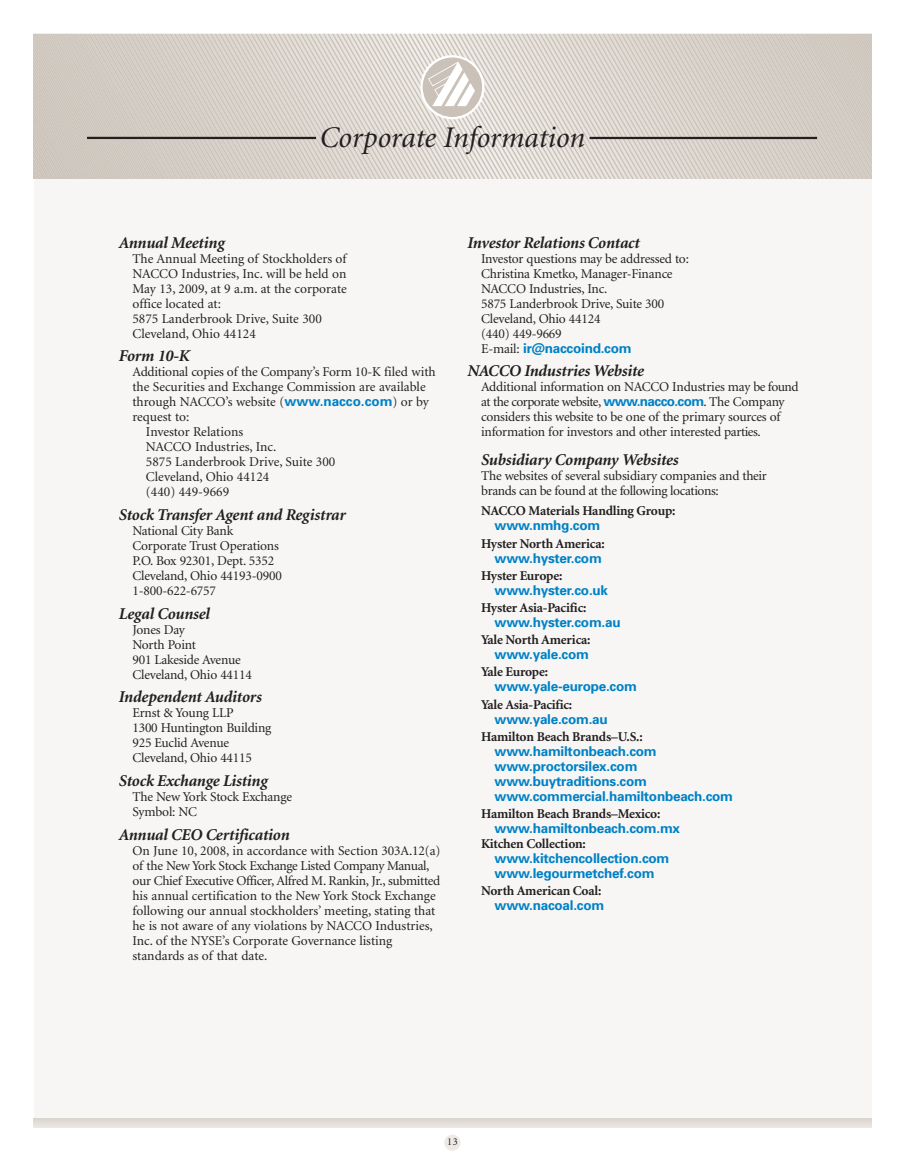
<style>
.page{position:relative;width:905px;height:1175px;background:#fff}
.page>*{position:absolute;margin:0;border:0;box-sizing:border-box;transform-origin:0 0}
.t1{font:italic 30px "Minion";color:#231f20}
.t2{font:italic 700 16.5px "Minion";letter-spacing:-.015em;color:#231f20}
.t3{font:13.5px/15px "Minion";letter-spacing:-.015em;color:#231f20}
.t4{font:700 13.5px/15px "Univers";letter-spacing:-.015em;color:#0081c6}
.t5{font:700 13.5px "Minion";letter-spacing:-.015em;color:#231f20}
.t6{font:10.5px "Minion";color:#231f20}
.s1{font-family:"Univers";font-weight:700;color:#0081c6}
.s2{font-family:"Minion";font-weight:400;color:#231f20}
</style>
<div class="page">
<div style="left:34px;top:34px;width:837px;height:1093px;background:#f7f6f4"></div>
<hr style="left:34px;top:1118px;width:837px;height:3px;background:#d3ccc4">
<hr style="left:34px;top:1120px;width:837px;height:3px;background:#d9d3cb">
<hr style="left:34px;top:1122px;width:837px;height:3px;background:#dfd9d2">
<hr style="left:34px;top:1123px;width:837px;height:3px;background:#e1dcd6">
<hr style="left:34px;top:1124px;width:837px;height:3px;background:#e5dfd9">
<hr style="left:34px;top:1126px;width:837px;height:1px;background:#eae5e0">
<div style="left:444px;top:1134px;width:16px;height:16px;background:#ede9e4;border-radius:50%"></div>
<svg style="left:34px;top:34px;width:837px;height:144px;background:#d6d0c8"></svg>
<h1 class="t1" style="left:320px;top:126px;width:267px">Corporate Information</h1>
<p class="t2" style="left:119px;top:236px;width:107px">Annual Meeting</p>
<p class="t3" style="left:132px;top:252px;width:216px">The Annual Meeting of Stockholders of<br>NACCO Industries, Inc. will be held on<br>May 13, 2009, at 9 a.m. at the corporate office located at:<br>5875 Landerbrook Drive, Suite 300<br>Cleveland, Ohio 44124</p>
<p class="t2" style="left:119px;top:349px;width:72px">Form 10-K</p>
<p class="t3" style="left:132px;top:365px;width:305px">Additional copies of the Company’s Form 10-K filed with</p>
<p class="t3" style="left:132px;top:380px;width:295px">the Securities and Exchange Commission are available</p>
<p class="t3" style="left:132px;top:395px;width:298px">through NACCO’s website (<span class="s1">www.nacco.com</span>) or by</p>
<p class="t3" style="left:132px;top:410px;width:58px">request to:</p>
<p class="t3" style="left:146px;top:425px;width:99px">Investor Relations</p>
<p class="t3" style="left:146px;top:440px;width:132px">NACCO Industries, Inc.</p>
<p class="t3" style="left:146px;top:455px;width:191px">5875 Landerbrook Drive, Suite 300</p>
<p class="t3" style="left:146px;top:470px;width:125px">Cleveland, Ohio 44124</p>
<p class="t3" style="left:146px;top:485px;width:85px">(440) 449-9669</p>
<p class="t2" style="left:119px;top:508px;width:228px">Stock Transfer Agent and Registrar</p>
<p class="t3" style="left:132px;top:524px;width:151px">National City Bank<br>Corporate Trust Operations<br>P.O. Box 92301, Dept. 5352<br>Cleveland, Ohio 44193-0900<br>1-800-622-6757</p>
<p class="t2" style="left:119px;top:607px;width:93px">Legal Counsel</p>
<p class="t3" style="left:132px;top:623px;width:121px">Jones Day<br>North Point<br>901 Lakeside Avenue<br>Cleveland, Ohio 44114</p>
<p class="t2" style="left:119px;top:690px;width:144px">Independent Auditors</p>
<p class="t3" style="left:132px;top:706px;width:140px">Ernst &amp; Young LLP<br>1300 Huntington Building<br>925 Euclid Avenue<br>Cleveland, Ohio 44115</p>
<p class="t2" style="left:119px;top:774px;width:150px">Stock Exchange Listing</p>
<p class="t3" style="left:132px;top:790px;width:161px">The New York Stock Exchange<br>Symbol: NC</p>
<p class="t2" style="left:119px;top:828px;width:172px">Annual CEO Certification</p>
<p class="t3" style="left:132px;top:844px;width:310px">On June 10, 2008, in accordance with Section 303A.12(a) of the New York Stock Exchange Listed Company Manual, our Chief Executive Officer, Alfred M. Rankin, Jr., submitted his annual certification to the New York Stock Exchange following our annual stockholders’ meeting, stating that he is not aware of any violations by NACCO Industries, Inc. of the NYSE’s Corporate Governance listing standards as of that date.</p>
<p class="t2" style="left:467px;top:236px;width:174px">Investor Relations Contact</p>
<p class="t3" style="left:481px;top:252px;width:209px">Investor questions may be addressed to:<br>Christina Kmetko, Manager-Finance<br>NACCO Industries, Inc.<br>5875 Landerbrook Drive, Suite 300<br>Cleveland, Ohio 44124<br>(440) 449-9669</p>
<p class="t4" style="left:481px;top:341px;width:152px"><span class="s2">E-mail:</span> ir@naccoind.com</p>
<p class="t2" style="left:467px;top:364px;width:178px">NACCO Industries Website</p>
<p class="t3" style="left:481px;top:380px;width:319px">Additional information on NACCO Industries may be found at the corporate website, <span class="s1">www.nacco.com</span>. The Company considers this website to be one of the primary sources of information for investors and other interested parties.</p>
<p class="t2" style="left:481px;top:453px;width:199px">Subsidiary Company Websites</p>
<p class="t3" style="left:481px;top:470px;width:287px">The websites of several subsidiary companies and their brands can be found at the following locations:</p>
<p class="t5" style="left:481px;top:506px;width:196px">NACCO Materials Handling Group:</p>
<p class="t4" style="left:494px;top:519px;width:107px">www.nmhg.com</p>
<p class="t5" style="left:481px;top:538px;width:125px">Hyster North America:</p>
<p class="t4" style="left:494px;top:551px;width:109px">www.hyster.com</p>
<p class="t5" style="left:481px;top:570px;width:83px">Hyster Europe:</p>
<p class="t4" style="left:494px;top:584px;width:115px">www.hyster.co.uk</p>
<p class="t5" style="left:481px;top:602px;width:107px">Hyster Asia-Pacific:</p>
<p class="t4" style="left:494px;top:616px;width:127px">www.hyster.com.au</p>
<p class="t5" style="left:481px;top:634px;width:111px">Yale North America:</p>
<p class="t4" style="left:494px;top:648px;width:96px">www.yale.com</p>
<p class="t5" style="left:481px;top:666px;width:68px">Yale Europe:</p>
<p class="t4" style="left:494px;top:680px;width:144px">www.yale-europe.com</p>
<p class="t5" style="left:481px;top:699px;width:93px">Yale Asia-Pacific:</p>
<p class="t4" style="left:494px;top:712px;width:115px">www.yale.com.au</p>
<p class="t5" style="left:481px;top:731px;width:163px">Hamilton Beach Brands–U.S.:</p>
<p class="t4" style="left:494px;top:744px;width:240px">www.hamiltonbeach.com www.proctorsilex.com www.buytraditions.com www.commercial.hamiltonbeach.com</p>
<p class="t5" style="left:481px;top:808px;width:181px">Hamilton Beach Brands–Mexico:</p>
<p class="t4" style="left:494px;top:821px;width:187px">www.hamiltonbeach.com.mx</p>
<p class="t5" style="left:481px;top:838px;width:106px">Kitchen Collection:</p>
<p class="t4" style="left:494px;top:851px;width:176px">www.kitchencollection.com www.legourmetchef.com</p>
<p class="t5" style="left:481px;top:885px;width:122px">North American Coal:</p>
<p class="t4" style="left:494px;top:899px;width:111px">www.nacoal.com</p>
<p class="t6" style="left:447px;top:1138px;width:12px">13</p>
</div>
